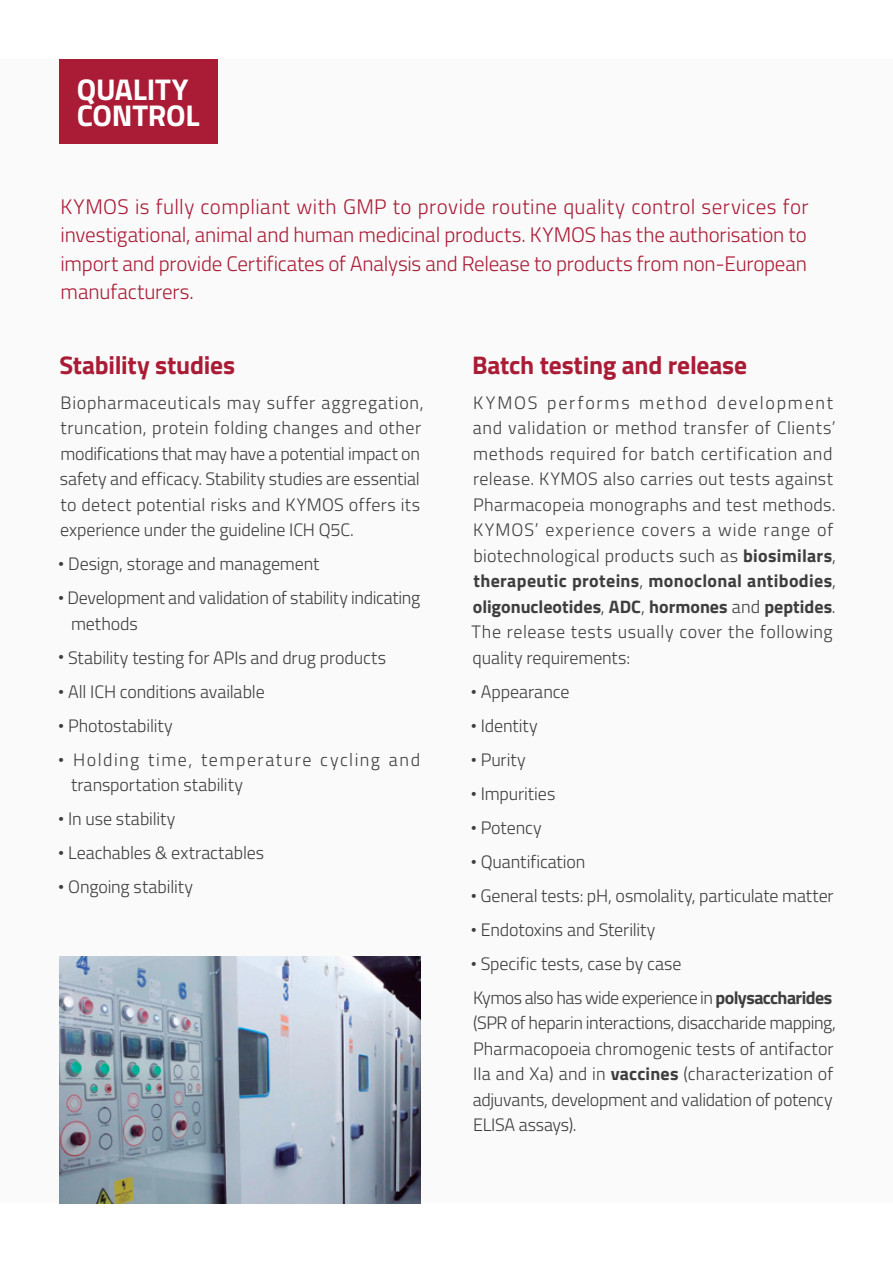
<style>
.page{position:relative;width:893px;height:1263px;background:#fff}
.page>*{position:absolute;margin:0;border:0;box-sizing:border-box;transform-origin:0 0}
.t1{font:700 30px/26.2px "Titillium Web";letter-spacing:-.01em;color:#fff}
.t2{font:700 25.5px "Titillium Web";letter-spacing:-.01em;color:#aa1c35}
.t3{font:300 21px/28.5px "Titillium Web";letter-spacing:-.01em;color:#aa1c35;text-align:justify}
.t4{font:300 18px/25.5px "Titillium Web";letter-spacing:.005em;color:#3e3e3f}
.t5{font:300 18px/25.5px "Titillium Web";letter-spacing:.03em;color:#3e3e3f}
.t6{font:300 18px/25.5px "Titillium Web";letter-spacing:-.02em;color:#3e3e3f}
.t7{font:300 18px/25.5px "Titillium Web";letter-spacing:.08em;color:#3e3e3f}
.s1{font-family:"Alegreya";font-weight:400}
.s2{font-weight:700}
</style>
<div class="page">
<div style="left:0;top:60px;width:893px;height:1143px;background:#fafafb"></div>
<div style="left:60px;top:60px;width:158px;height:84px;background:#aa1c35"></div>
<img style="left:60px;top:956px;width:361px;height:247px">
<h1 class="t1" style="left:77px;top:75px;width:124px">QUALITY<br>CONTROL</h1>
<p class="t3" style="left:60px;top:191px;width:750px">KYMOS is fully compliant with GMP to provide routine quality control services for investigational, animal and human medicinal products. KYMOS has the authorisation to import and provide Certificates of Analysis and Release to products from non-European manufacturers.</p>
<h2 class="t2" style="left:60px;top:345px;width:177px">Stability studies</h2>
<h2 class="t2" style="left:472px;top:345px;width:277px">Batch testing and release</h2>
<p class="t4" style="left:60px;top:389px;width:365px">Biopharmaceuticals may suffer aggregation, truncation, protein folding changes and other modifications that may have a potential impact on safety and efficacy. Stability studies are essential to detect potential risks and KYMOS offers its experience under the guideline ICH Q5C.</p>
<p class="t4" style="left:58px;top:550px;width:263px"><span class="s1">•</span> Design, storage and management</p>
<p class="t6" style="left:71px;top:584px;width:351px;text-indent:-13px"><span class="s1">•</span> Development and validation of stability indicating methods</p>
<p class="t4" style="left:58px;top:644px;width:329px"><span class="s1">•</span> Stability testing for APIs and drug products</p>
<p class="t4" style="left:58px;top:678px;width:208px"><span class="s1">•</span> All ICH conditions available</p>
<p class="t4" style="left:58px;top:712px;width:116px"><span class="s1">•</span> Photostability</p>
<p class="t7" style="left:71px;top:746px;width:351px;text-indent:-13px"><span class="s1">•</span> Holding time, temperature cycling and transportation stability</p>
<p class="t4" style="left:58px;top:805px;width:119px"><span class="s1">•</span> In use stability</p>
<p class="t4" style="left:58px;top:839px;width:207px"><span class="s1">•</span> Leachables &amp; extractables</p>
<p class="t4" style="left:58px;top:873px;width:136px"><span class="s1">•</span> Ongoing stability</p>
<p class="t5" style="left:472px;top:389px;width:366px">KYMOS performs method development and validation or method transfer of Clients’ methods required for batch certification and release. KYMOS also carries out tests against Pharmacopeia monographs and test methods.<br>KYMOS’ experience covers a wide range of biotechnological products such as <span class="s2">biosimilars</span>, <span class="s2">therapeutic proteins</span>, <span class="s2">monoclonal antibodies</span>, <span class="s2">oligonucleotides</span>, <span class="s2">ADC</span>, <span class="s2">hormones</span> and <span class="s2">peptides</span>.<br>The release tests usually cover the following quality requirements:</p>
<p class="t4" style="left:471px;top:678px;width:100px"><span class="s1">•</span> Appearance</p>
<p class="t4" style="left:471px;top:712px;width:69px"><span class="s1">•</span> Identity</p>
<p class="t4" style="left:471px;top:746px;width:56px"><span class="s1">•</span> Purity</p>
<p class="t4" style="left:471px;top:780px;width:86px"><span class="s1">•</span> Impurities</p>
<p class="t4" style="left:471px;top:814px;width:73px"><span class="s1">•</span> Potency</p>
<p class="t4" style="left:471px;top:848px;width:116px"><span class="s1">•</span> Quantification</p>
<p class="t4" style="left:471px;top:882px;width:364px"><span class="s1">•</span> General tests: pH, osmolality, particulate matter</p>
<p class="t4" style="left:471px;top:916px;width:186px"><span class="s1">•</span> Endotoxins and Sterility</p>
<p class="t6" style="left:471px;top:946px;width:363px;line-height:34px"><span class="s1">•</span> Specific tests, case by case<br>Kymos also has wide experience in <span class="s2">polysaccharides</span></p>
<p class="t4" style="left:473px;top:1009px;width:365px">(SPR of heparin interactions, disaccharide mapping, Pharmacopoeia chromogenic tests of antifactor IIa and Xa) and in <span class="s2">vaccines</span> (characterization of adjuvants, development and validation of potency ELISA assays).</p>
</div>
